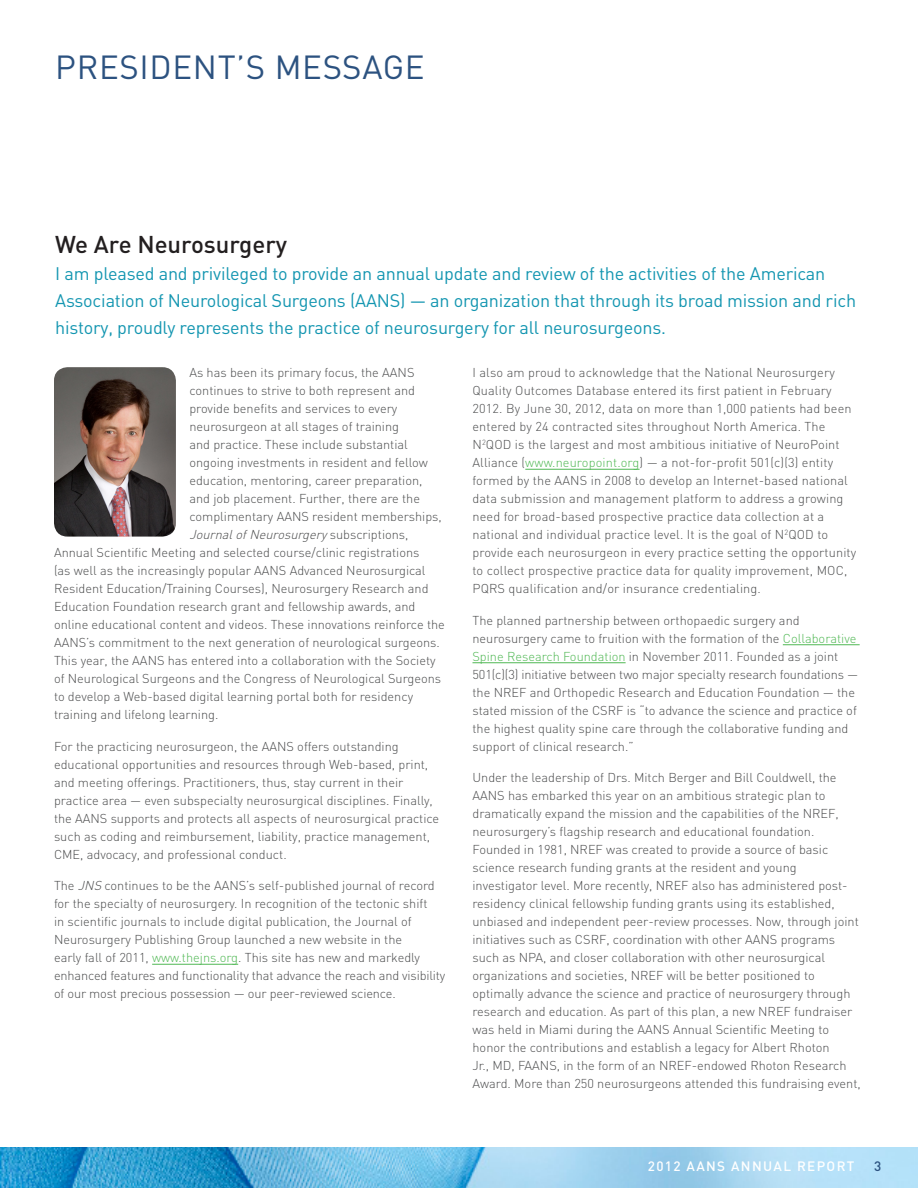
<style>
.page{position:relative;width:918px;height:1188px;background:#fff}
.page>*{position:absolute;margin:0;border:0;box-sizing:border-box;transform-origin:0 0}
.t1{font:33px "DIN";letter-spacing:.02em;color:#2c5280}
.t2{font:500 24px "DIN";color:#231f20}
.t3{font:18px/27px "DIN";letter-spacing:-.01em;color:#1496b1}
.t4{font:500 13.5px "DIN";letter-spacing:.1em;color:#fff}
.t5{font:500 13.5px "DIN";color:#2c5280}
.t6{font:300 12.75px/18px "DIN";color:#4b4c4d}
.t7{font:italic 300 12.75px "DIN";color:#4b4c4d}
.s1{font-style:normal}
.s2{font-style:italic}
.s3{color:#50b854}
</style>
<div class="page">
<img style="left:0;top:1148px;width:918px;height:40px">
<hr style="left:152px;top:964px;width:86px;height:1px;background:#50b854">
<hr style="left:525px;top:469px;width:115px;height:1px;background:#50b854">
<hr style="left:783px;top:644px;width:77px;height:1px;background:#50b854">
<hr style="left:472px;top:662px;width:154px;height:1px;background:#50b854">
<img style="left:54px;top:367px;width:122px;height:170px">
<p class="t1" style="left:55px;top:46px;width:371px">PRESIDENT’S MESSAGE</p>
<p class="t2" style="left:55px;top:229px;width:233px">We Are Neurosurgery</p>
<p class="t3" style="left:55px;top:259px;width:802px">I am pleased and privileged to provide an annual update and review of the activities of the American<br>Association of Neurological Surgeons (AANS) — an organization that through its broad mission and rich history, proudly represents the practice of neurosurgery for all neurosurgeons.</p>
<p class="t6" style="left:189px;top:364px;width:227px">As has been its primary focus, the AANS</p>
<p class="t6" style="left:189px;top:382px;width:227px">continues to strive to both represent and</p>
<p class="t6" style="left:189px;top:400px;width:209px">provide benefits and services to every</p>
<p class="t6" style="left:189px;top:418px;width:211px">neurosurgeon at all stages of training</p>
<p class="t6" style="left:189px;top:436px;width:220px">and practice. These include substantial</p>
<p class="t6" style="left:189px;top:454px;width:240px">ongoing investments in resident and fellow</p>
<p class="t6" style="left:189px;top:472px;width:235px">education, mentoring, career preparation,</p>
<p class="t6" style="left:189px;top:490px;width:232px">and job placement. Further, there are the</p>
<p class="t6" style="left:189px;top:508px;width:254px">complimentary AANS resident memberships,</p>
<p class="t7" style="left:189px;top:527px;width:221px">JournalofNeurosurgery<span class="s1">s u b s c ri pt i o n s ,</span></p>
<p class="t6" style="left:54px;top:544px;width:367px">Annual Scientific Meeting and selected course/clinic registrations</p>
<p class="t6" style="left:54px;top:562px;width:373px">(as well as the increasingly popular AANS Advanced Neurosurgical</p>
<p class="t6" style="left:54px;top:580px;width:376px">Resident Education/Training Courses), Neurosurgery Research and</p>
<p class="t6" style="left:54px;top:598px;width:363px">Education Foundation research grant and fellowship awards, and</p>
<p class="t6" style="left:54px;top:616px;width:392px">online educational content and videos. These innovations reinforce the</p>
<p class="t6" style="left:54px;top:634px;width:387px">AANS’s commitment to the next generation of neurological surgeons.</p>
<p class="t6" style="left:54px;top:652px;width:383px">This year, the AANS has entered into a collaboration with the Society</p>
<p class="t6" style="left:54px;top:670px;width:389px">of Neurological Surgeons and the Congress of Neurological Surgeons</p>
<p class="t6" style="left:54px;top:688px;width:361px">to develop a Web-based digital learning portal both for residency</p>
<p class="t6" style="left:54px;top:706px;width:166px">training and lifelong learning.</p>
<p class="t6" style="left:54px;top:737px;width:387px">For the practicing neurosurgeon, the AANS offers outstanding educational opportunities and resources through Web-based, print, and meeting offerings. Practitioners, thus, stay current in their practice area — even subspecialty neurosurgical disciplines. Finally, the AANS supports and protects all aspects of neurosurgical practice such as coding and reimbursement, liability, practice management, CME, advocacy, and professional conduct.</p>
<p class="t6" style="left:54px;top:877px;width:393px">The <span class="s2">JNS</span> continues to be the AANS’s self-published journal of record for the specialty of neurosurgery. In recognition of the tectonic shift<br>in scientific journals to include digital publication, the Journal of Neurosurgery Publishing Group launched a new website in the<br>early fall of 2011, <span class="s3">www.thejns.org</span>. This site has new and markedly enhanced features and functionality that advance the reach and visibility of our most precious possession — our peer-reviewed science.</p>
<p class="t6" style="left:472px;top:364px;width:385px">I also am proud to acknowledge that the National Neurosurgery Quality Outcomes Database entered its first patient in February 2012. By June 30, 2012, data on more than 1,000 patients had been entered by 24 contracted sites throughout North America. The N<sup>2</sup>QOD is the largest and most ambitious initiative of NeuroPoint Alliance (<span class="s3">www.neuropoint.org</span>) — a not-for-profit 501(c)(3) entity formed by the AANS in 2008 to develop an Internet-based national data submission and management platform to address a growing need for broad-based prospective practice data collection at a national and individual practice level. It is the goal of N<sup>2</sup>QOD to provide each neurosurgeon in every practice setting the opportunity to collect prospective practice data for quality improvement, MOC, PQRS qualification and/or insurance credentialing.</p>
<p class="t6" style="left:472px;top:611px;width:387px">The planned partnership between orthopaedic surgery and neurosurgery came to fruition with the formation of the <span class="s3">Collaborative Spine Research Foundation</span> in November 2011. Founded as a joint 501(c)(3) initiative between two major specialty research foundations — the NREF and Orthopedic Research and Education Foundation — the stated mission of the CSRF is “to advance the science and practice of the highest quality spine care through the collaborative funding and support of clinical research.”</p>
<p class="t6" style="left:472px;top:769px;width:390px">Under the leadership of Drs. Mitch Berger and Bill Couldwell, the AANS has embarked this year on an ambitious strategic plan to dramatically expand the mission and the capabilities of the NREF, neurosurgery’s flagship research and educational foundation.<br>Founded in 1981, NREF was created to provide a source of basic science research funding grants at the resident and young investigator level. More recently, NREF also has administered post&shy;residency clinical fellowship funding grants using its established, unbiased and independent peer-review processes. Now, through joint initiatives such as CSRF, coordination with other AANS programs such as NPA, and closer collaboration with other neurosurgical organizations and societies, NREF will be better positioned to optimally advance the science and practice of neurosurgery through research and education. As part of this plan, a new NREF fundraiser was held in Miami during the AANS Annual Scientific Meeting to honor the contributions and establish a legacy for Albert Rhoton<br>Jr., MD, FAANS, in the form of an NREF-endowed Rhoton Research Award. More than 250 neurosurgeons attended this fundraising event,</p>
<p class="t4" style="left:648px;top:1158px;width:208px">2012 AANS ANNUAL REPORT</p>
<p class="t5" style="left:874px;top:1158px;width:9px">3</p>
</div>
